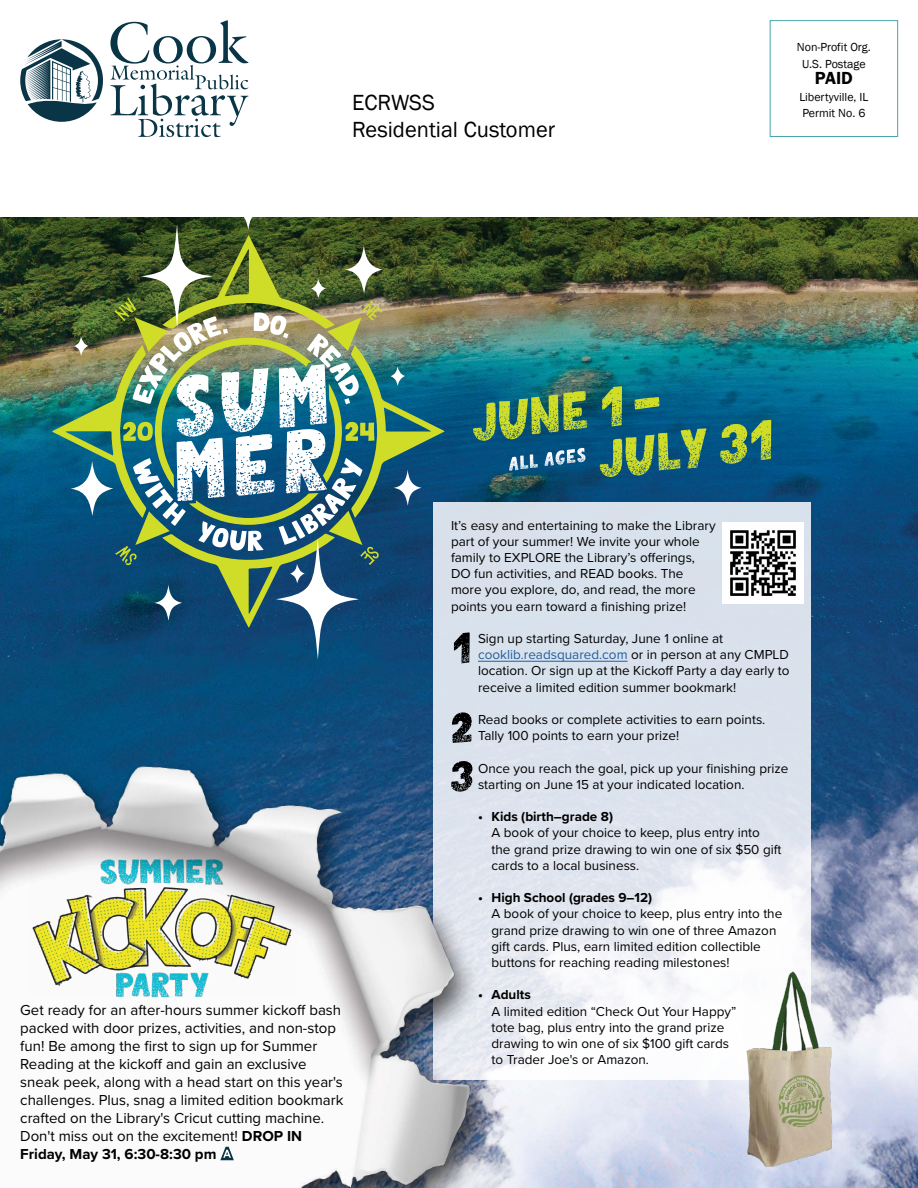
<style>
.page{position:relative;width:918px;height:1188px;background:#fff}
.page>*{position:absolute;margin:0;border:0;box-sizing:border-box;transform-origin:0 0}
.t1{font:22.5px/27px "Franklin Gothic";color:#000}
.t2{font:600 18px "Franklin Gothic";color:#000}
.t3{font:15px/18px "Proxima Nova";color:#000}
.t4{font:13.5px/16.2px "Proxima Nova";color:#000}
.t5{font:700 13.5px "Proxima Nova";color:#000}
.t6{font:12px/16.5px "Franklin Gothic";color:#000;text-align:center}
.s1{font-weight:700}
.s2{color:#215e9e}
</style>
<div class="page">
<img style="left:0;top:217px;width:918px;height:971px">
<svg style="left:433px;top:503px;width:378px;height:577px;fill:#dbe2ed"></svg>
<div style="left:770px;top:20px;width:128px;height:117px;border:1px solid #47a7ae"></div>
<svg style="left:110px;top:20px;width:138px;height:117px"></svg>
<svg style="left:20px;top:39px;width:83px;height:83px"></svg>
<hr style="left:478px;top:661px;width:150px;height:1px;background:#215e9e">
<img style="left:52px;top:224px;width:393px;height:436px">
<svg style="left:154px;top:585px;width:28px;height:36px"></svg>
<svg style="left:290px;top:564px;width:15px;height:20px"></svg>
<svg style="left:393px;top:470px;width:29px;height:36px"></svg>
<svg style="left:391px;top:366px;width:14px;height:20px"></svg>
<svg style="left:70px;top:461px;width:43px;height:55px"></svg>
<svg style="left:311px;top:279px;width:15px;height:19px"></svg>
<svg style="left:234px;top:194px;width:28px;height:36px"></svg>
<svg style="left:473px;top:390px;width:114px;height:51px;background:#578c58"></svg>
<svg style="left:600px;top:386px;width:107px;height:91px;background:#3a7a6a"></svg>
<svg style="left:720px;top:420px;width:51px;height:44px;background:#619358"></svg>
<svg style="left:509px;top:454px;width:29px;height:17px"></svg>
<svg style="left:545px;top:448px;width:41px;height:18px"></svg>
<img style="left:0;top:740px;width:506px;height:448px">
<svg style="left:220px;top:1147px;width:14px;height:13px"></svg>
<img style="left:30px;top:857px;width:266px;height:141px">
<svg style="left:454px;top:632px;width:16px;height:31px"></svg>
<svg style="left:451px;top:761px;width:21px;height:31px"></svg>
<svg style="left:452px;top:712px;width:20px;height:31px"></svg>
<img style="left:744px;top:970px;width:108px;height:202px">
<img style="left:723px;top:522px;width:81px;height:81px">
<h1 class="t1" style="left:352px;top:89px;width:204px">ECRWSS<br>Residential Customer</h1>
<p class="t6" style="left:797px;top:39px;width:75px">Non-Profit Org.<br>U.S. Postage</p>
<h2 class="t2" style="left:815px;top:67px;width:39px">PAID</h2>
<p class="t6" style="left:799px;top:89px;width:71px;text-align:left">Libertyville, IL<br>Permit No. 6</p>
<p class="t3" style="left:20px;top:1000px;width:325px">Get ready for an after-hours summer kickoff bash packed with door prizes, activities, and non-stop fun! Be among the first to sign up for Summer Reading at the kickoff and gain an exclusive sneak peek, along with a head start on this year's challenges. Plus, snag a limited edition bookmark crafted on the Library's Cricut cutting machine.<br>Don't miss out on the excitement! <span class="s1">DROP IN Friday, May 31, 6:30-8:30 pm</span></p>
<p class="t4" style="left:451px;top:516px;width:266px">It’s easy and entertaining to make the Library part of your summer! We invite your whole family to EXPLORE the Library’s offerings, DO fun activities, and READ books. The more you explore, do, and read, the more points you earn toward a finishing prize!</p>
<p class="t4" style="left:478px;top:630px;width:313px">Sign up starting Saturday, June 1 online at <span class="s2">cooklib.readsquared.com</span> or in person at any CMPLD location. Or sign up at the Kickoff Party a day early to receive a limited edition summer bookmark!</p>
<p class="t4" style="left:478px;top:711px;width:289px">Read books or complete activities to earn points.<br>Tally 100 points to earn your prize!</p>
<p class="t4" style="left:478px;top:759px;width:312px">Once you reach the goal, pick up your finishing prize starting on June 15 at your indicated location.</p>
<p class="t5" style="left:478px;top:807px;width:137px">• Kids (birth–grade 8)</p>
<p class="t4" style="left:492px;top:824px;width:292px">A book of your choice to keep, plus entry into the grand prize drawing to win one of six $50 gift cards to a local business.</p>
<p class="t5" style="left:478px;top:888px;width:176px">• High School (grades 9–12)</p>
<p class="t4" style="left:492px;top:905px;width:292px">A book of your choice to keep, plus entry into the grand prize drawing to win one of three Amazon gift cards. Plus, earn limited edition collectible buttons for reaching reading milestones!</p>
<p class="t5" style="left:478px;top:985px;width:54px">• Adults</p>
<p class="t4" style="left:492px;top:1002px;width:246px">A limited edition “Check Out Your Happy” tote bag, plus entry into the grand prize drawing to win one of six $100 gift cards to Trader Joe's or Amazon.</p>
</div>
